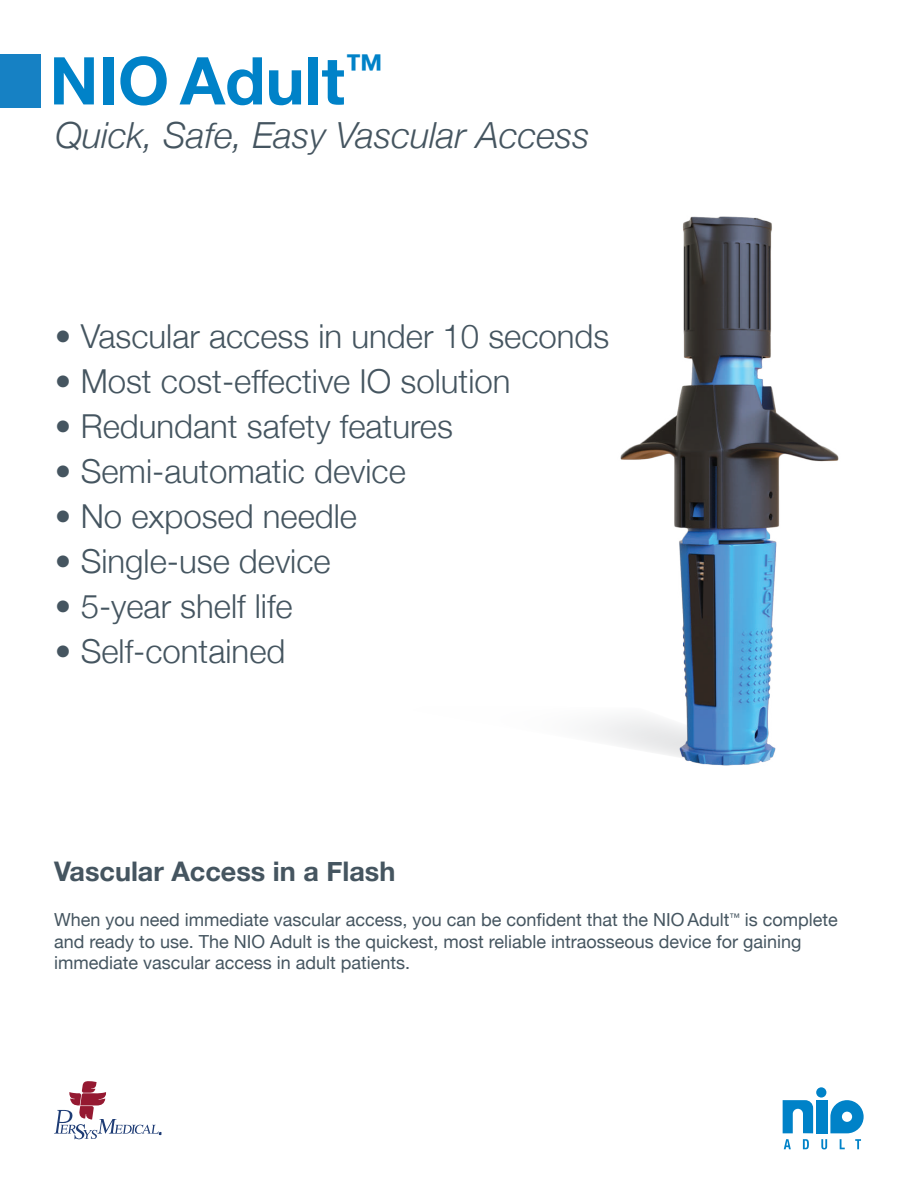
<style>
.page{position:relative;width:918px;height:1188px;background:#fff}
.page>*{position:absolute;margin:0;border:0;box-sizing:border-box;transform-origin:0 0}
.t1{font:700 66px "Helvetica Neue";color:#0082c8}
.t2{font:italic 300 36px "Helvetica Neue";color:#455560}
.t3{font:300 33px "Helvetica Neue";color:#455560}
.t4{font:700 27px "Helvetica Neue";color:#455560}
.t5{font:18px/21px "Helvetica Neue";color:#455560}
</style>
<div class="page">
<img style="left:592px;top:216px;width:247px;height:550px">
<svg style="left:783px;top:1100px;width:30px;height:33px"></svg>
<div style="left:816px;top:1087px;width:10px;height:11px;background:#0082c8;border-radius:50%"></div>
<svg style="left:830px;top:1100px;width:34px;height:33px"></svg>
<div style="left:816px;top:1100px;width:11px;height:33px;background:#0082c8"></div>
<svg style="left:784px;top:1139px;width:77px;height:10px"></svg>
<svg style="left:54px;top:1081px;width:108px;height:58px"></svg>
<div style="left:0;top:54px;width:40px;height:54px;background:#1681c4"></div>
<h1 class="t1" style="left:50px;top:29px;width:335px">NIO Adult<sup>™</sup></h1>
<h2 class="t2" style="left:56px;top:107px;width:536px">Quick, Safe, Easy Vascular Access</h2>
<h3 class="t3" style="left:55px;top:309px;width:556px">• Vascular access in under 10 seconds</h3>
<h3 class="t3" style="left:55px;top:354px;width:457px">• Most cost-effective IO solution</h3>
<h3 class="t3" style="left:55px;top:399px;width:399px">• Redundant safety features</h3>
<h3 class="t3" style="left:55px;top:444px;width:352px">• Semi-automatic device</h3>
<h3 class="t3" style="left:55px;top:489px;width:303px">• No exposed needle</h3>
<h3 class="t3" style="left:55px;top:535px;width:277px">• Single-use device</h3>
<h3 class="t3" style="left:55px;top:580px;width:239px">• 5-year shelf life</h3>
<h3 class="t3" style="left:55px;top:625px;width:232px">• Self-contained</h3>
<h3 class="t4" style="left:54px;top:851px;width:343px">Vascular Access in a Flash</h3>
<p class="t5" style="left:54px;top:911px;width:785px">When you need immediate vascular access, you can be confident that the NIO Adult<sup>™</sup> is complete and ready to use. The NIO Adult is the quickest, most reliable intraosseous device for gaining immediate vascular access in adult patients.</p>
</div>
